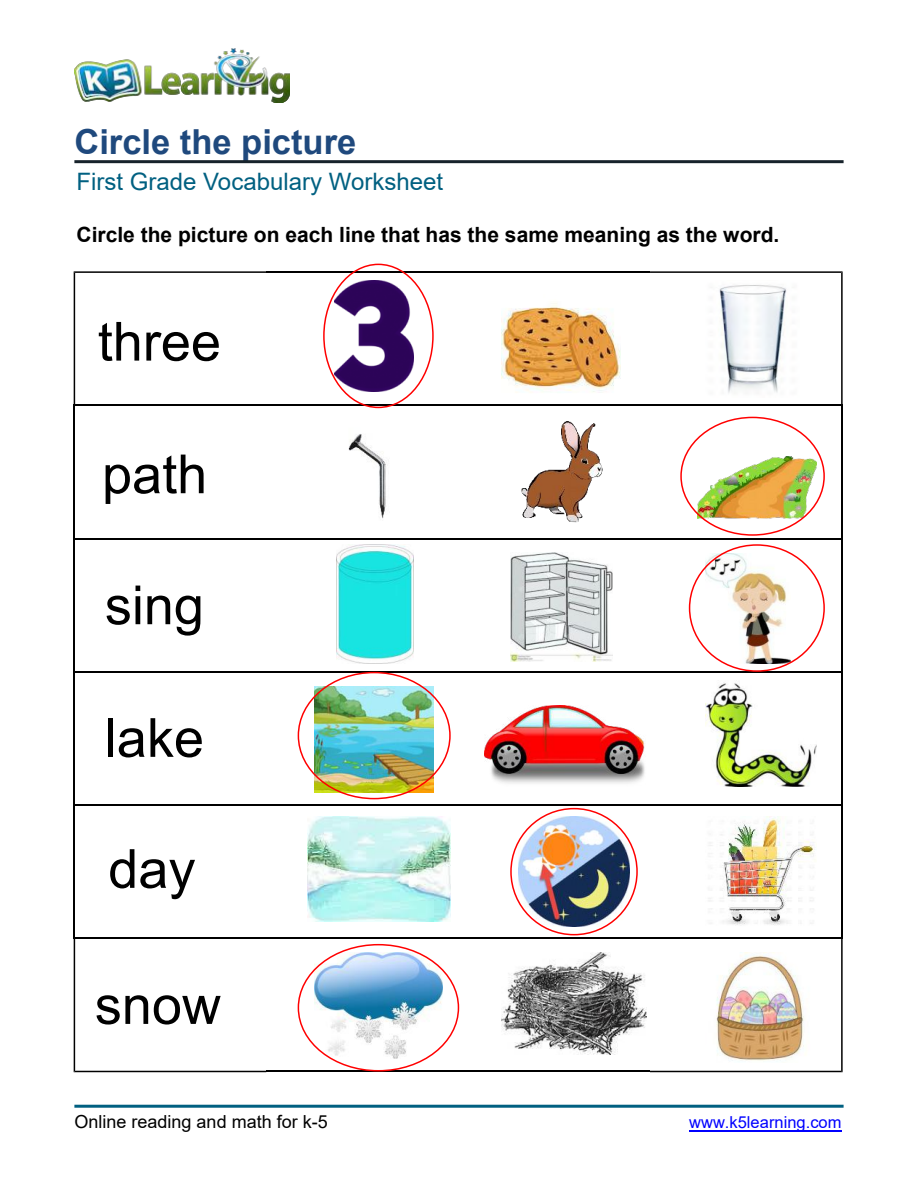
<style>
.page{position:relative;width:918px;height:1188px;background:#fff}
.page>*{position:absolute;margin:0;border:0;box-sizing:border-box;transform-origin:0 0}
.t1{font:54px "Arial";color:#000}
.t2{font:700 34.5px "Arial";color:#1f497d}
.t3{font:24px "Arial";color:#006081}
.t4{font:700 21px "Arial";color:#000}
.t5{font:18px "Arial";color:#000}
.t6{font:16.5px "Arial";color:#00f}
</style>
<div class="page">
<hr style="left:74px;top:160px;width:770px;height:3px;background:#17232b">
<hr style="left:74px;top:1105px;width:770px;height:3px;background:#006081">
<hr style="left:689px;top:1130px;width:153px;height:1px;background:#00f">
<img style="left:74px;top:49px;width:215px;height:53px">
<hr style="left:266px;top:271px;width:192px;height:2px;background:#000">
<hr style="left:458px;top:271px;width:192px;height:2px;background:#000">
<hr style="left:266px;top:405px;width:192px;height:1px;background:#000">
<hr style="left:458px;top:405px;width:192px;height:1px;background:#000">
<hr style="left:74px;top:538px;width:192px;height:1px;background:#000">
<hr style="left:266px;top:538px;width:192px;height:1px;background:#000">
<hr style="left:458px;top:538px;width:192px;height:1px;background:#000">
<hr style="left:650px;top:538px;width:193px;height:1px;background:#000">
<hr style="left:74px;top:671px;width:192px;height:2px;background:#000">
<hr style="left:266px;top:671px;width:192px;height:2px;background:#000">
<hr style="left:458px;top:671px;width:192px;height:2px;background:#000">
<hr style="left:650px;top:671px;width:193px;height:2px;background:#000">
<hr style="left:74px;top:804px;width:192px;height:2px;background:#000">
<hr style="left:266px;top:804px;width:192px;height:2px;background:#000">
<hr style="left:458px;top:804px;width:192px;height:2px;background:#000">
<hr style="left:650px;top:804px;width:193px;height:2px;background:#000">
<hr style="left:266px;top:938px;width:192px;height:1px;background:#000">
<hr style="left:458px;top:938px;width:192px;height:1px;background:#000">
<hr style="left:266px;top:1071px;width:192px;height:1px;background:#000">
<hr style="left:458px;top:1071px;width:192px;height:1px;background:#000">
<svg style="left:74px;top:271px;width:192px;height:135px"></svg>
<hr style="left:74px;top:405px;width:1px;height:134px;background:#000">
<hr style="left:74px;top:538px;width:1px;height:135px;background:#000">
<hr style="left:74px;top:671px;width:1px;height:135px;background:#000">
<hr style="left:74px;top:804px;width:1px;height:135px;background:#000">
<svg style="left:74px;top:938px;width:192px;height:134px"></svg>
<svg style="left:650px;top:271px;width:193px;height:135px"></svg>
<hr style="left:841px;top:405px;width:2px;height:134px;background:#000">
<hr style="left:841px;top:538px;width:2px;height:135px;background:#000">
<hr style="left:841px;top:671px;width:2px;height:135px;background:#000">
<hr style="left:841px;top:804px;width:2px;height:135px;background:#000">
<svg style="left:650px;top:938px;width:193px;height:134px"></svg>
<img style="left:335px;top:281px;width:79px;height:110px">
<img style="left:697px;top:417px;width:119px;height:101px">
<img style="left:706px;top:554px;width:85px;height:109px">
<img style="left:315px;top:687px;width:119px;height:106px">
<img style="left:519px;top:816px;width:110px;height:111px">
<img style="left:315px;top:952px;width:127px;height:106px">
<img style="left:502px;top:303px;width:119px;height:90px">
<img style="left:706px;top:281px;width:93px;height:116px">
<img style="left:348px;top:434px;width:38px;height:85px">
<img style="left:521px;top:421px;width:82px;height:102px">
<img style="left:336px;top:544px;width:78px;height:119px">
<img style="left:510px;top:553px;width:102px;height:109px">
<img style="left:485px;top:706px;width:160px;height:78px">
<img style="left:706px;top:682px;width:110px;height:104px">
<img style="left:307px;top:816px;width:144px;height:106px">
<img style="left:708px;top:816px;width:107px;height:109px">
<img style="left:502px;top:953px;width:144px;height:101px">
<img style="left:706px;top:952px;width:110px;height:111px">
<div style="left:323px;top:264px;width:111px;height:144px;border:2px solid #f00;border-radius:50%"></div>
<h2 class="t2" style="left:74px;top:128px;width:283px">Circle the picture</h2>
<p class="t3" style="left:77px;top:172px;width:368px">First Grade Vocabulary Worksheet</p>
<p class="t4" style="left:77px;top:227px;width:704px">Circle the picture on each line that has the same meaning as the word.</p>
<h1 class="t1" style="left:98px;top:321px;width:125px">three</h1>
<h1 class="t1" style="left:102px;top:454px;width:107px">path</h1>
<h1 class="t1" style="left:105px;top:585px;width:101px">sing</h1>
<h1 class="t1" style="left:105px;top:718px;width:101px">lake</h1>
<h1 class="t1" style="left:108px;top:849px;width:89px">day</h1>
<h1 class="t1" style="left:95px;top:985px;width:128px">snow</h1>
<p class="t5" style="left:74px;top:1115px;width:255px">Online reading and math for k-5</p>
<p class="t6" style="left:689px;top:1116px;width:154px">www.k5learning.com</p>
</div>
